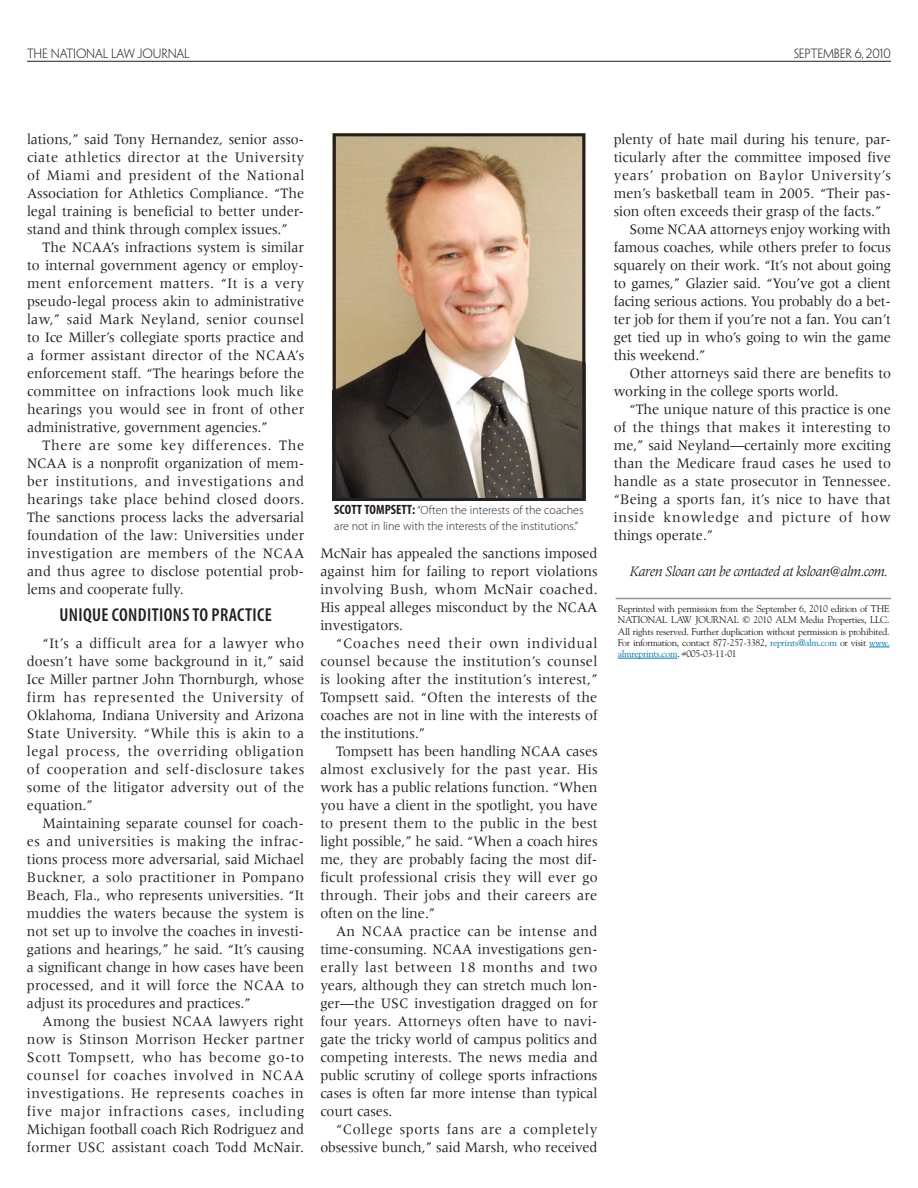
<style>
.page{position:relative;width:918px;height:1188px;background:#fff}
.page>*{position:absolute;margin:0;border:0;box-sizing:border-box;transform-origin:0 0}
.t1{font:600 condensed 18.75px "Myriad Pro";letter-spacing:.02em;color:#231f20}
.t2{font:15px/18px "Meridien LT Std";letter-spacing:-.005em;color:#231f20;text-align:justify;scale:.95 1}
.t3{font:italic 15px "Meridien LT Std";letter-spacing:-.04em;color:#231f20;scale:.95 1}
.t4{font:15px "Meridien LT Std";letter-spacing:.04em;color:#231f20;scale:.95 1}
.t5{font:15px "Meridien LT Std";letter-spacing:.015em;color:#231f20;scale:.95 1}
.t6{font:15px "Meridien LT Std";letter-spacing:.055em;color:#231f20;scale:.95 1}
.t7{font:300 12px/15.8px "Myriad Pro";color:#231f20}
.t8{font:300 12px "Penumbra Flare Std";letter-spacing:-.01em;color:#231f20}
.t9{font:9.75px/11.2px "Goudy Std";letter-spacing:-.03em;color:#231f20;text-align:justify}
.s1{font-weight:700;font-stretch:condensed;font-size:13.5px}
.s2{color:#0077b3}
</style>
<div class="page">
<hr style="left:27px;top:61px;width:864px;height:1px;background:#231f20">
<svg style="left:869px;top:647px;width:20px;height:1px"></svg>
<hr style="left:618px;top:658px;width:60px;height:1px;background:#0077b3">
<hr style="left:616px;top:598px;width:275px;height:1px;background:#939598">
<img style="left:337px;top:137px;width:244px;height:360px">
<div style="left:333px;top:133px;width:252px;height:368px;border:3px solid #231f20"></div>
<p class="t8" style="left:27px;top:46px;width:164px">THE NATIONAL LAW JOURNAL</p>
<p class="t8" style="left:794px;top:46px;width:98px">SEPTEMBER 6, 2010</p>
<p class="t2" style="left:27px;top:130px;width:293px">lations,” said Tony Hernandez, senior asso&shy;ciate athletics director at the University of Miami and president of the National Association for Athletics Compliance. “The legal training is beneficial to better under&shy;stand and think through complex issues.”</p>
<p class="t2" style="left:27px;top:238px;width:293px;text-indent:16px">The NCAA’s infractions system is similar to internal government agency or employ&shy;ment enforcement matters. “It is a very pseudo- legal process akin to administrative law,” said Mark Neyland, senior counsel to Ice Miller’s collegiate sports practice and a former assistant director of the NCAA’s enforcement staff. “The hearings before the committee on infractions look much like hearings you would see in front of other administrative, government agencies.”</p>
<p class="t2" style="left:27px;top:436px;width:294px;text-indent:16px">There are some key differences. The NCAA is a nonprofit organization of mem&shy;ber institutions, and investigations and hearings take place behind closed doors.<br>The sanctions process lacks the adversarial foundation of the law: Universities under investigation are members of the NCAA and thus agree to disclose potential prob&shy;lems and cooperate fully.</p>
<p class="t1" style="left:59px;top:604px;width:214px">UNIQUE CONDITIONS TO PRACTICE</p>
<p class="t2" style="left:27px;top:634px;width:294px;text-indent:16px">“It’s a difficult area for a lawyer who doesn’t have some background in it,” said Ice Miller partner John Thornburgh, whose firm has represented the University of Oklahoma, Indiana University and Arizona State University. “While this is akin to a legal process, the overriding obligation of cooperation and self- disclosure takes some of the litigator adversity out of the equation.”</p>
<p class="t2" style="left:27px;top:814px;width:293px;text-indent:16px">Maintaining separate counsel for coach&shy;es and universities is making the infrac&shy;tions process more adversarial, said Michael Buckner, a solo practitioner in Pompano Beach, Fla., who represents universities. “It muddies the waters because the system is not set up to involve the coaches in investi&shy;gations and hearings,” he said. “It’s causing a significant change in how cases have been processed, and it will force the NCAA to adjust its procedures and practices.”</p>
<p class="t2" style="left:27px;top:1012px;width:293px;text-indent:16px">Among the busiest NCAA lawyers right now is Stinson Morrison Hecker partner Scott Tompsett, who has become go- to counsel for coaches involved in NCAA investigations. He represents coaches in five major infractions cases, including Michigan football coach Rich Rodriguez and former USC assistant coach Todd McNair.</p>
<p class="t7" style="left:334px;top:502px;width:251px"><span class="s1">SCOTT TOMPSETT:</span> “Often the interests of the coaches are not in line with the interests of the institutions.”</p>
<p class="t2" style="left:320px;top:544px;width:294px">McNair has appealed the sanctions imposed against him for failing to report violations involving Bush, whom McNair coached.<br>His appeal alleges misconduct by the NCAA investigators.</p>
<p class="t2" style="left:320px;top:634px;width:293px;text-indent:16px">“Coaches need their own individual counsel because the institution’s counsel is looking after the institution’s interest,” Tompsett said. “Often the interests of the coaches are not in line with the interests of the institutions.”</p>
<p class="t2" style="left:320px;top:742px;width:293px;text-indent:16px">Tompsett has been handling NCAA cases almost exclusively for the past year. His work has a public relations function. “When you have a client in the spotlight, you have to present them to the public in the best light possible,” he said. “When a coach hires me, they are probably facing the most dif&shy;ficult professional crisis they will ever go through. Their jobs and their careers are often on the line.”</p>
<p class="t2" style="left:320px;top:922px;width:293px;text-indent:16px">An NCAA practice can be intense and time- consuming. NCAA investigations gen&shy;erally last between 18 months and two years, although they can stretch much lon&shy;ger—the USC investigation dragged on for four years. Attorneys often have to navi&shy;gate the tricky world of campus politics and competing interests. The news media and public scrutiny of college sports infractions cases is often far more intense than typical court cases.</p>
<p class="t2" style="left:320px;top:1120px;width:293px;text-align:right">“College sports fans are a completely obsessive bunch,” said Marsh, who received</p>
<p class="t2" style="left:614px;top:130px;width:293px">plenty of hate mail during his tenure, par-</p>
<p class="t2" style="left:614px;top:148px;width:293px">ticularly after the committee imposed five</p>
<p class="t4" style="left:614px;top:167px;width:294px">years’ probation on Baylor University’s</p>
<p class="t2" style="left:614px;top:184px;width:293px">men’s basketball team in 2005. “Their pas-</p>
<p class="t2" style="left:614px;top:202px;width:283px">sion often exceeds their grasp of the facts.”</p>
<p class="t2" style="left:629px;top:220px;width:277px">Some NCAA attorneys enjoy working with</p>
<p class="t2" style="left:614px;top:238px;width:293px">famous coaches, while others prefer to focus</p>
<p class="t2" style="left:614px;top:256px;width:293px">squarely on their work. “It’s not about going</p>
<p class="t2" style="left:614px;top:274px;width:293px">to games,” Glazier said. “You’ve got a client</p>
<p class="t2" style="left:614px;top:292px;width:293px">facing serious actions. You probably do a bet-</p>
<p class="t2" style="left:614px;top:310px;width:293px">ter job for them if you’re not a fan. You can’t</p>
<p class="t2" style="left:614px;top:328px;width:293px">get tied up in who’s going to win the game</p>
<p class="t2" style="left:614px;top:346px;width:98px">this weekend.”</p>
<p class="t2" style="left:629px;top:364px;width:277px">Other attorneys said there are benefits to</p>
<p class="t2" style="left:614px;top:382px;width:238px">working in the college sports world.</p>
<p class="t2" style="left:629px;top:400px;width:277px">“The unique nature of this practice is one</p>
<p class="t5" style="left:614px;top:419px;width:293px">of the things that makes it interesting to</p>
<p class="t2" style="left:614px;top:436px;width:293px">me,” said Neyland—certainly more exciting</p>
<p class="t2" style="left:614px;top:454px;width:293px">than the Medicare fraud cases he used to</p>
<p class="t2" style="left:614px;top:472px;width:293px">handle as a state prosecutor in Tennessee.</p>
<p class="t2" style="left:614px;top:490px;width:293px">“Being a sports fan, it’s nice to have that</p>
<p class="t6" style="left:614px;top:509px;width:293px">inside knowledge and picture of how</p>
<p class="t2" style="left:614px;top:526px;width:106px">things operate.”</p>
<p class="t3" style="left:629px;top:563px;width:273px">Karen Sloan can be contacted at ksloan@alm.com.</p>
<p class="t9" style="left:618px;top:603px;width:273px">Reprinted with permission from the September 6, 2010 edition of THE NATIONAL LAW JOURNAL © 2010 ALM Media Properties, LLC.<br>All rights reserved. Further duplication without permission is prohibited.<br>For information, contact 877-257-3382, <span class="s2">reprints@alm.com</span> or visit <span class="s2">www. almreprints.com</span>. #005-03-11-01</p>
</div>
